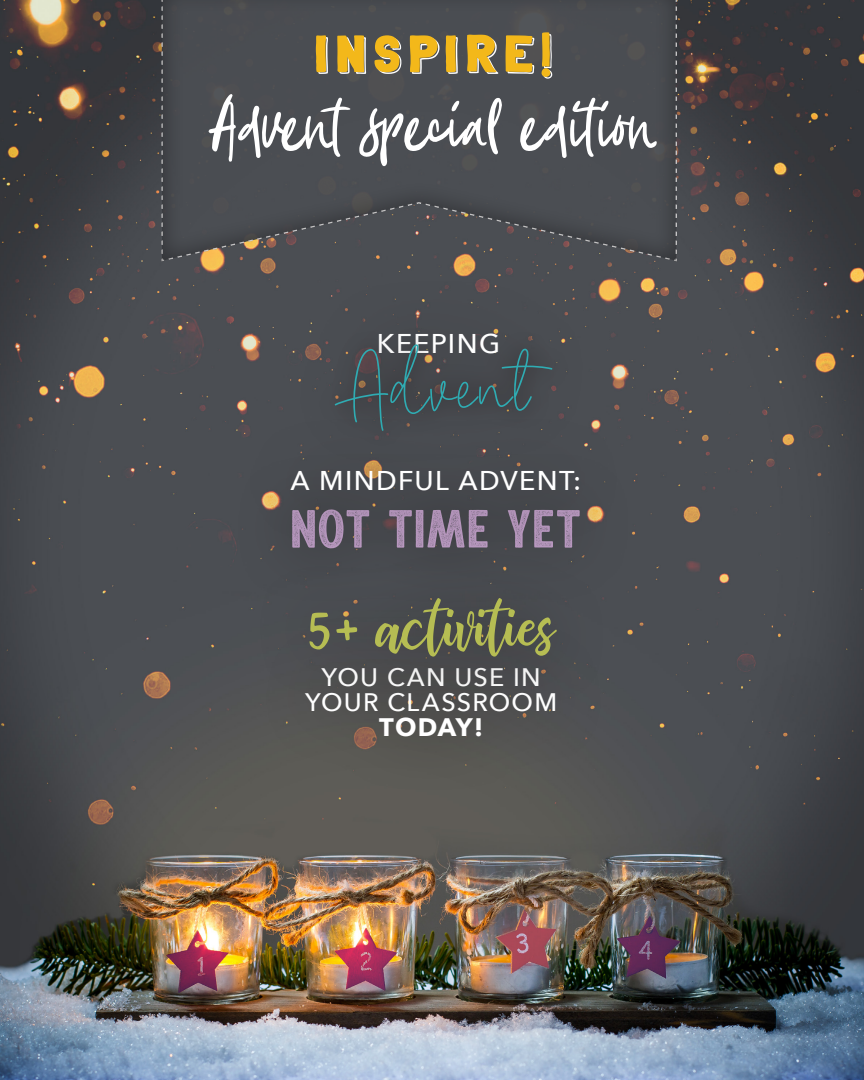
<style>
.page{position:relative;width:864px;height:1080px;background:#fff}
.page>*{position:absolute;margin:0;border:0;box-sizing:border-box;transform-origin:0 0}
.body{font:89.1px "Lumiera Handwriting";letter-spacing:.015em;color:#2facb3}
.t1{font:67.5px "Aescudos";color:#fff}
.t2{font:56.85px "bhatoshine";color:#b6bd53}
.body-2{font:54.15px "Calderock Stamp";color:#b797be}
.t3{font:52.65px "Anthology Outline";letter-spacing:.06em;color:#fff}
.t4{font:500 27.15px "Avenir Next";letter-spacing:.05em;color:#fff}
.t5{font:500 25.35px/25.3px "Avenir Next";letter-spacing:.05em;color:#fff;text-align:center}
.s1{font-weight:700}
</style>
<div class="page">
<img style="left:0;top:0;width:864px;height:1080px">
<div style="left:161px;top:0;width:516px;height:263px;background:#4a4d52"></div>
<div style="left:292px;top:276px;width:301px;height:198px;background:#4a4d52"></div>
<div style="left:315px;top:324px;width:257px;height:127px;background:#46484d"></div>
<div style="left:256px;top:610px;width:354px;height:185px;background:#575754"></div>
<div style="left:253px;top:547px;width:355px;height:164px;background:#4a4c4e"></div>
<div style="left:233px;top:450px;width:400px;height:157px;background:#484b50"></div>
<div style="left:240px;top:413px;width:388px;height:136px;background:#474a4f"></div>
<p class="t3" style="left:314px;top:15px;width:242px">INSPIRE!</p>
<p class="t1" style="left:209px;top:75px;width:447px">Advent special edition</p>
<p class="t4" style="left:377px;top:321px;width:125px">KEEPING</p>
<p class="body" style="left:333px;top:335px;width:197px">Advent</p>
<p class="t4" style="left:291px;top:458px;width:292px">A MINDFUL ADVENT:</p>
<p class="body-2" style="left:290px;top:491px;width:293px">NOT TIME YET</p>
<p class="t2" style="left:309px;top:585px;width:246px">5+ activities</p>
<p class="t5" style="left:305px;top:663px;width:254px">YOU CAN USE IN<br>YOUR CLASSROOM<br><span class="s1">TODAY!</span></p>
</div>
